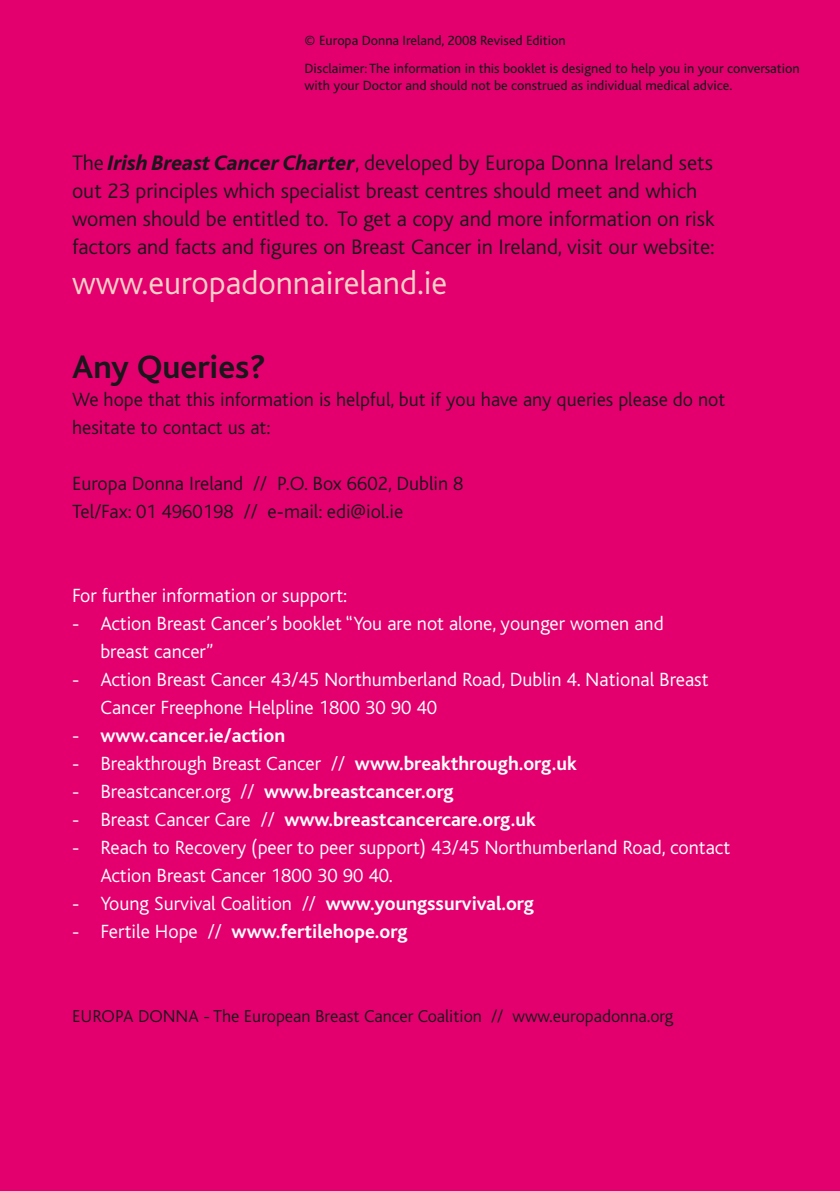
<style>
.page{position:relative;width:840px;height:1191px;background:#fff}
.page>*{position:absolute;margin:0;border:0;box-sizing:border-box;transform-origin:0 0}
.t1{font:300 34px "Bliss";color:#f9d1c8}
.t2{font:700 34px "Bliss";color:#1a171c}
.t3{font:300 22px/28px "Bliss";color:#1a171c}
.t4{font:300 20px/28px "Bliss";color:#fff}
.t5{font:300 20px/28px "Bliss";color:#1a171c}
.t6{font:700 20px "Bliss";color:#fff}
.t7{font:300 18px "Bliss";color:#1a171c}
.t8{font:14px/28.2px "Bliss";color:#1a171c}
.s1{font-weight:800;font-style:italic}
.s2{font-weight:300}
.s3{font-weight:700}
</style>
<div class="page">
<div style="left:0;top:0;width:839px;height:1191px;background:#e3006e"></div>
<p class="t8" style="left:304px;top:26px;width:496px">© Europa Donna Ireland, 2008 Revised Edition<br>Disclaimer: The information in this booklet is designed to help you in your conversation</p>
<p class="t8" style="left:304px;top:71px;width:429px">with your Doctor and should not be construed as individual medical advice.</p>
<p class="t3" style="left:72px;top:149px;width:643px">The <span class="s1">Irish Breast Cancer Charter</span>, developed by Europa Donna Ireland sets out 23 principles which specialist breast centres should meet and which women should be entitled to. To get a copy and more information on risk factors and facts and figures on Breast Cancer in Ireland, visit our website:</p>
<h1 class="t1" style="left:72px;top:265px;width:376px">www.europadonnaireland.ie</h1>
<h1 class="t2" style="left:72px;top:349px;width:195px">Any Queries?</h1>
<p class="t5" style="left:72px;top:386px;width:654px">We hope that this information is helpful, but if you have any queries please do not hesitate to contact us at:</p>
<p class="t5" style="left:72px;top:470px;width:391px">Europa Donna Ireland // P.O. Box 6602, Dublin 8<br>Tel/Fax: 01 4960198</p>
<p class="t5" style="left:244px;top:498px;width:161px">// e-mail: edi@iol.ie</p>
<p class="t4" style="left:72px;top:582px;width:276px">For further information or support:</p>
<p class="t4" style="left:100px;top:610px;width:564px;text-indent:-28px">- Action Breast Cancer’s booklet “You are not alone, younger women and breast cancer”</p>
<p class="t4" style="left:100px;top:666px;width:609px;text-indent:-28px">- Action Breast Cancer 43/45 Northumberland Road, Dublin 4. National Breast<br>Cancer Freephone Helpline 1800 30 90 40</p>
<p class="t6" style="left:72px;top:725px;width:214px"><span class="s2">-</span> www.cancer.ie/action</p>
<p class="t4" style="left:72px;top:750px;width:506px">- Breakthrough Breast Cancer // <span class="s3">www.breakthrough.org.uk</span></p>
<p class="t6" style="left:72px;top:781px;width:383px"><span class="s2">- Breastcancer.org //</span> www.breastcancer.org</p>
<p class="t6" style="left:72px;top:809px;width:465px"><span class="s2">- Breast Cancer Care //</span> www.breastcancercare.org.uk</p>
<p class="t4" style="left:100px;top:834px;width:631px;text-indent:-28px">- Reach to Recovery (peer to peer support) 43/45 Northumberland Road, contact<br>Action Breast Cancer 1800 30 90 40.</p>
<p class="t4" style="left:72px;top:890px;width:463px">- Young Survival Coalition // <span class="s3">www.youngssurvival.org</span></p>
<p class="t6" style="left:72px;top:921px;width:336px"><span class="s2">- Fertile Hope //</span> www.fertilehope.org</p>
<p class="t7" style="left:72px;top:1006px;width:602px">EUROPA DONNA - The European Breast Cancer Coalition // www.europadonna.org</p>
</div>
